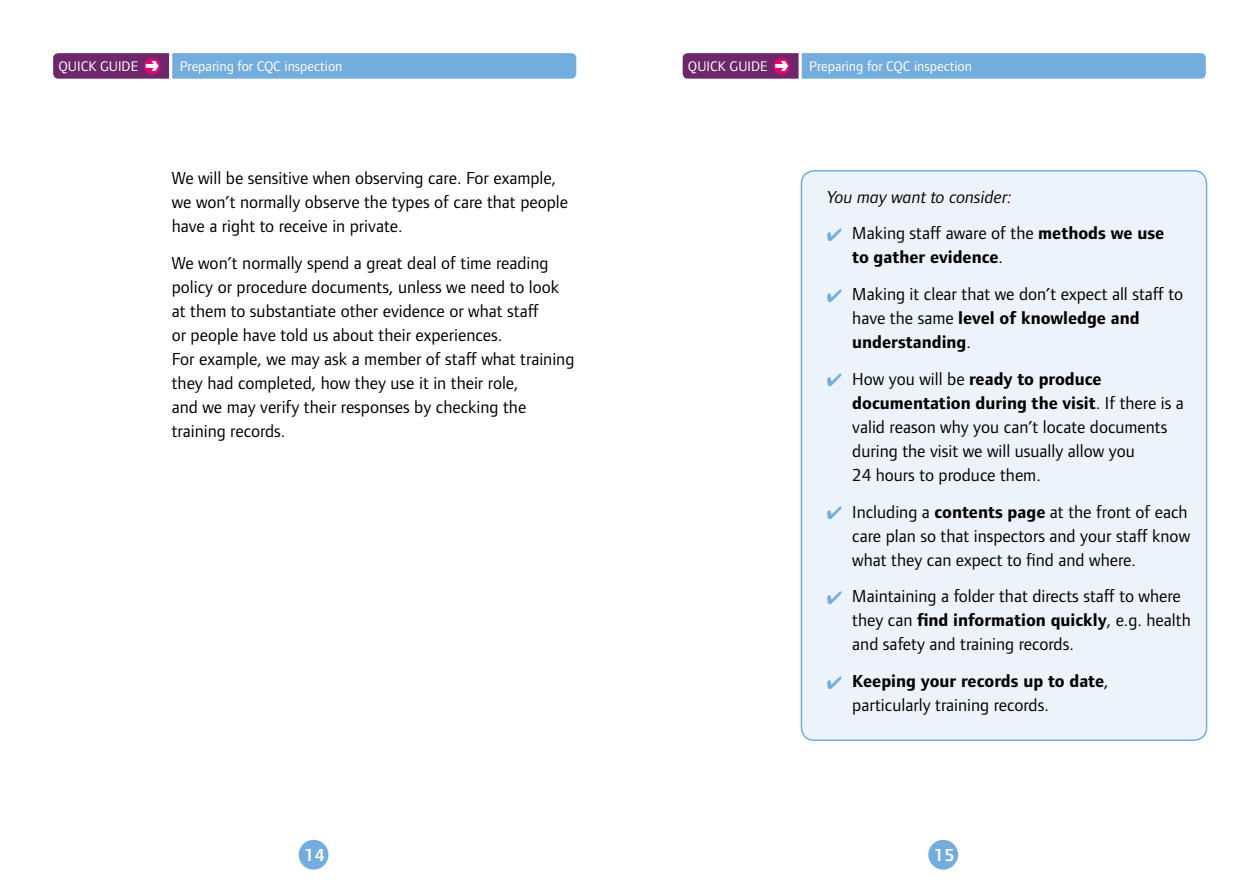
<style>
.page{position:relative;width:1259px;height:893px;background:#fff}
.page>*{position:absolute;margin:0;border:0;box-sizing:border-box;transform-origin:0 0}
.t1{font:18px/24px "Foundry Form Sans";color:#000}
.t2{font:700 18px/24px "Foundry Form Sans";color:#000}
.t3{font:italic 18px "Foundry Form Sans";color:#000}
.t4{font:600 18px "Foundry Form Sans";color:#fff}
.t5{font:14.4px "Foundry Form Sans";color:#fff}
.s1{color:#72adde}
.s2{font-weight:400}
.s3{font-weight:700}
</style>
<div class="page">
<svg style="left:53px;top:53px;width:523px;height:26px;background:#7692c6"></svg>
<svg style="left:682px;top:53px;width:523px;height:26px;background:#7692c6"></svg>
<div style="left:299px;top:840px;width:29px;height:30px;background:#72adde;border-radius:50%"></div>
<div style="left:928px;top:840px;width:30px;height:30px;background:#72adde;border-radius:50%"></div>
<div style="left:801px;top:171px;width:405px;height:569px;background:#edf3fa;border-radius:13px"></div>
<div style="left:800px;top:170px;width:407px;height:571px;border:2px solid #72adde;border-radius:13px"></div>
<p class="t5" style="left:58px;top:58px;width:81px">QUICK GUIDE</p>
<p class="t5" style="left:180px;top:58px;width:164px">Preparing for CQC inspection</p>
<p class="t5" style="left:688px;top:58px;width:81px">QUICK GUIDE</p>
<p class="t5" style="left:809px;top:58px;width:164px">Preparing for CQC inspection</p>
<p class="t1" style="left:172px;top:166px;width:398px">We will be sensitive when observing care. For example, we won’t normally observe the types of care that people have a right to receive in private.</p>
<p class="t1" style="left:172px;top:251px;width:404px">We won’t normally spend a great deal of time reading policy or procedure documents, unless we need to look at them to substantiate other evidence or what staff<br>or people have told us about their experiences.<br>For example, we may ask a member of staff what training they had completed, how they use it in their role,<br>and we may verify their responses by checking the training records.</p>
<p class="t3" style="left:826px;top:187px;width:187px">You may want to consider:</p>
<p class="t2" style="left:852px;top:222px;width:313px;text-indent:-26px"><span class="s1">✔</span> <span class="s2">Making staff aware of the</span> methods we use to gather evidence<span class="s2">.</span></p>
<p class="t1" style="left:852px;top:282px;width:332px;text-indent:-26px"><span class="s1">✔</span> Making it clear that we don’t expect all staff to have the same <span class="s3">level of knowledge and understanding</span>.</p>
<p class="t1" style="left:852px;top:367px;width:333px;text-indent:-26px"><span class="s1">✔</span> How you will be <span class="s3">ready to produce documentation during the visit</span>. If there is a valid reason why you can’t locate documents during the visit we will usually allow you<br>24 hours to produce them.</p>
<p class="t1" style="left:852px;top:500px;width:339px;text-indent:-26px"><span class="s1">✔</span> Including a <span class="s3">contents page</span> at the front of each care plan so that inspectors and your staff know what they can expect to find and where.</p>
<p class="t1" style="left:852px;top:584px;width:340px;text-indent:-26px"><span class="s1">✔</span> Maintaining a folder that directs staff to where they can <span class="s3">find information quickly</span>, e.g. health and safety and training records.</p>
<p class="t1" style="left:852px;top:669px;width:258px;text-indent:-26px"><span class="s1">✔</span> <span class="s3">Keeping your records up to date</span>, particularly training records.</p>
<p class="t4" style="left:304px;top:844px;width:23px">14</p>
<p class="t4" style="left:934px;top:844px;width:23px">15</p>
</div>
